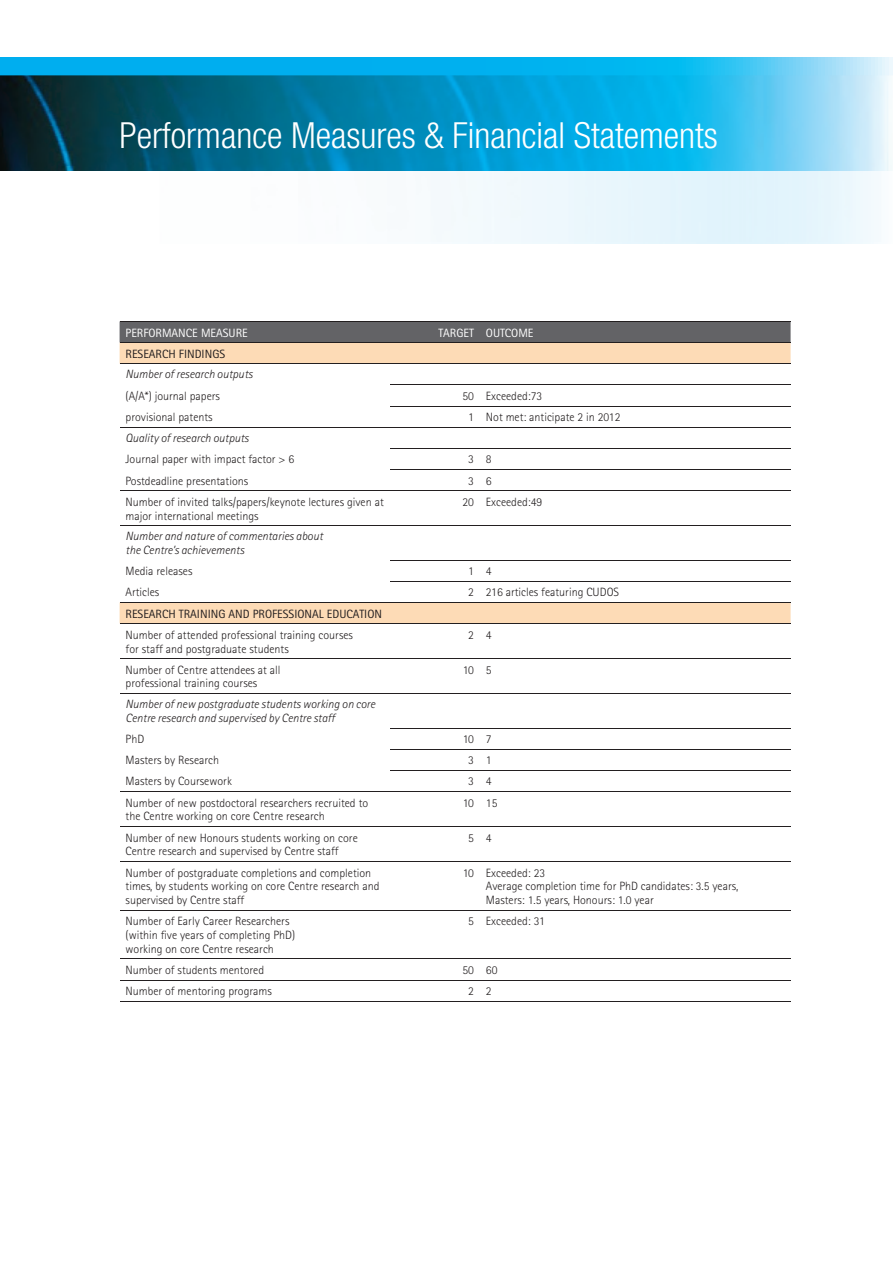
<style>
.page{position:relative;width:893px;height:1264px;background:#fff}
.page>*{position:absolute;margin:0;border:0;box-sizing:border-box;transform-origin:0 0}
.t1{font:300 condensed 36px "Helvetica Neue";color:#fff}
.t2{font:300 12px/13.8px "AT Rotis Sans Serif";color:#231f20}
.t3{font:italic 300 12px/13.8px "Rotis Sans Serif";color:#231f20}
.t4{font:12px "AT Rotis Sans Serif";color:#231f20}
.t5{font:12px "AT Rotis Sans Serif";color:#fff}
</style>
<div class="page">
<svg style="left:0;top:57px;width:892px;height:18px"></svg>
<img style="left:0;top:75px;width:892px;height:168px">
<img style="left:0;top:171px;width:892px;height:70px">
<div style="left:119px;top:322px;width:671px;height:20px;background:#636366"></div>
<svg style="left:119px;top:343px;width:671px;height:280px"></svg>
<svg style="left:120px;top:728px;width:670px;height:253px"></svg>
<hr style="left:119px;top:321px;width:671px;height:1px;background:#231f20">
<hr style="left:119px;top:342px;width:671px;height:1px;background:#231f20">
<hr style="left:119px;top:427px;width:671px;height:1px;background:#231f20">
<hr style="left:390px;top:448px;width:400px;height:1px;background:#231f20">
<hr style="left:390px;top:469px;width:400px;height:1px;background:#231f20">
<hr style="left:119px;top:490px;width:671px;height:1px;background:#231f20">
<hr style="left:119px;top:525px;width:671px;height:1px;background:#231f20">
<hr style="left:390px;top:560px;width:400px;height:1px;background:#231f20">
<hr style="left:390px;top:581px;width:400px;height:1px;background:#231f20">
<hr style="left:119px;top:602px;width:671px;height:1px;background:#231f20">
<hr style="left:119px;top:658px;width:671px;height:1px;background:#231f20">
<hr style="left:119px;top:693px;width:671px;height:1px;background:#231f20">
<hr style="left:390px;top:727px;width:400px;height:1px;background:#231f20">
<hr style="left:390px;top:749px;width:400px;height:1px;background:#231f20">
<hr style="left:390px;top:770px;width:400px;height:1px;background:#231f20">
<hr style="left:119px;top:791px;width:671px;height:1px;background:#231f20">
<hr style="left:119px;top:826px;width:671px;height:1px;background:#231f20">
<hr style="left:119px;top:861px;width:671px;height:1px;background:#231f20">
<hr style="left:119px;top:910px;width:671px;height:1px;background:#231f20">
<hr style="left:119px;top:958px;width:671px;height:1px;background:#231f20">
<hr style="left:119px;top:979px;width:671px;height:1px;background:#231f20">
<hr style="left:119px;top:1001px;width:671px;height:1px;background:#231f20">
<hr style="left:119px;top:363px;width:671px;height:1px;background:#231f20">
<hr style="left:119px;top:623px;width:671px;height:1px;background:#231f20">
<hr style="left:390px;top:384px;width:400px;height:1px;background:#231f20">
<hr style="left:390px;top:406px;width:400px;height:1px;background:#231f20">
<h1 class="t1" style="left:119px;top:122px;width:599px">Performance Measures &amp; Financial Statements</h1>
<p class="t5" style="left:125px;top:328px;width:124px">PERFORMANCE MEASURE</p>
<p class="t5" style="left:438px;top:328px;width:96px">TARGET OUTCOME</p>
<p class="t4" style="left:125px;top:349px;width:101px">RESEARCH FINDINGS</p>
<p class="t3" style="left:125px;top:369px;width:128px">Number of research outputs</p>
<p class="t2" style="left:125px;top:390px;width:96px">(A/A*) journal papers</p>
<p class="t2" style="left:462px;top:390px;width:81px">50 Exceeded:73</p>
<p class="t2" style="left:125px;top:411px;width:89px">provisional patents</p>
<p class="t2" style="left:468px;top:411px;width:154px">1 Not met: anticipate 2 in 2012</p>
<p class="t3" style="left:125px;top:432px;width:125px">Quality of research outputs</p>
<p class="t2" style="left:125px;top:454px;width:170px">Journal paper with impact factor &gt; 6</p>
<p class="t2" style="left:468px;top:454px;width:25px">3 8</p>
<p class="t2" style="left:125px;top:475px;width:124px">Postdeadline presentations</p>
<p class="t2" style="left:468px;top:475px;width:25px">3 6</p>
<p class="t2" style="left:125px;top:496px;width:259px">Number of invited talks/papers/keynote lectures given at major international meetings</p>
<p class="t2" style="left:462px;top:496px;width:81px">20 Exceeded:49</p>
<p class="t3" style="left:125px;top:530px;width:199px">Number and nature of commentaries about the Centre’s achievements</p>
<p class="t2" style="left:125px;top:565px;width:68px">Media releases</p>
<p class="t2" style="left:468px;top:565px;width:25px">1 4</p>
<p class="t2" style="left:125px;top:586px;width:35px">Articles</p>
<p class="t2" style="left:468px;top:586px;width:152px">2 216 articles featuring CUDOS</p>
<p class="t4" style="left:125px;top:609px;width:258px">RESEARCH TRAINING AND PROFESSIONAL EDUCATION</p>
<p class="t2" style="left:125px;top:629px;width:229px">Number of attended professional training courses for staff and postgraduate students</p>
<p class="t2" style="left:468px;top:629px;width:25px">2 4</p>
<p class="t2" style="left:125px;top:664px;width:156px">Number of Centre attendees at all professional training courses</p>
<p class="t2" style="left:462px;top:664px;width:30px">10 5</p>
<p class="t3" style="left:125px;top:698px;width:251px">Number of new postgraduate students working on core<br>Centre research and supervised by Centre staff</p>
<p class="t2" style="left:125px;top:733px;width:20px">PhD</p>
<p class="t2" style="left:462px;top:733px;width:30px">10 7</p>
<p class="t2" style="left:125px;top:754px;width:95px">Masters by Research</p>
<p class="t2" style="left:468px;top:754px;width:25px">3 1</p>
<p class="t2" style="left:125px;top:775px;width:108px">Masters by Coursework</p>
<p class="t2" style="left:468px;top:775px;width:25px">3 4</p>
<p class="t2" style="left:125px;top:797px;width:244px">Number of new postdoctoral researchers recruited to the Centre working on core Centre research</p>
<p class="t2" style="left:462px;top:797px;width:36px">10 15</p>
<p class="t2" style="left:125px;top:832px;width:233px">Number of new Honours students working on core<br>Centre research and supervised by Centre staff</p>
<p class="t2" style="left:468px;top:832px;width:25px">5 4</p>
<p class="t2" style="left:125px;top:867px;width:255px">Number of postgraduate completions and completion times, by students working on core Centre research and supervised by Centre staff</p>
<p class="t2" style="left:485px;top:867px;width:254px;text-indent:-23px">10 Exceeded: 23<br>Average completion time for PhD candidates: 3.5 years,<br>Masters: 1.5 years, Honours: 1.0 year</p>
<p class="t2" style="left:125px;top:915px;width:171px">Number of Early Career Researchers (within five years of completing PhD) working on core Centre research</p>
<p class="t2" style="left:468px;top:915px;width:78px">5 Exceeded: 31</p>
<p class="t2" style="left:125px;top:964px;width:140px">Number of students mentored</p>
<p class="t2" style="left:462px;top:964px;width:37px">50 60</p>
<p class="t2" style="left:125px;top:985px;width:148px">Number of mentoring programs</p>
<p class="t2" style="left:468px;top:985px;width:25px">2 2</p>
</div>
